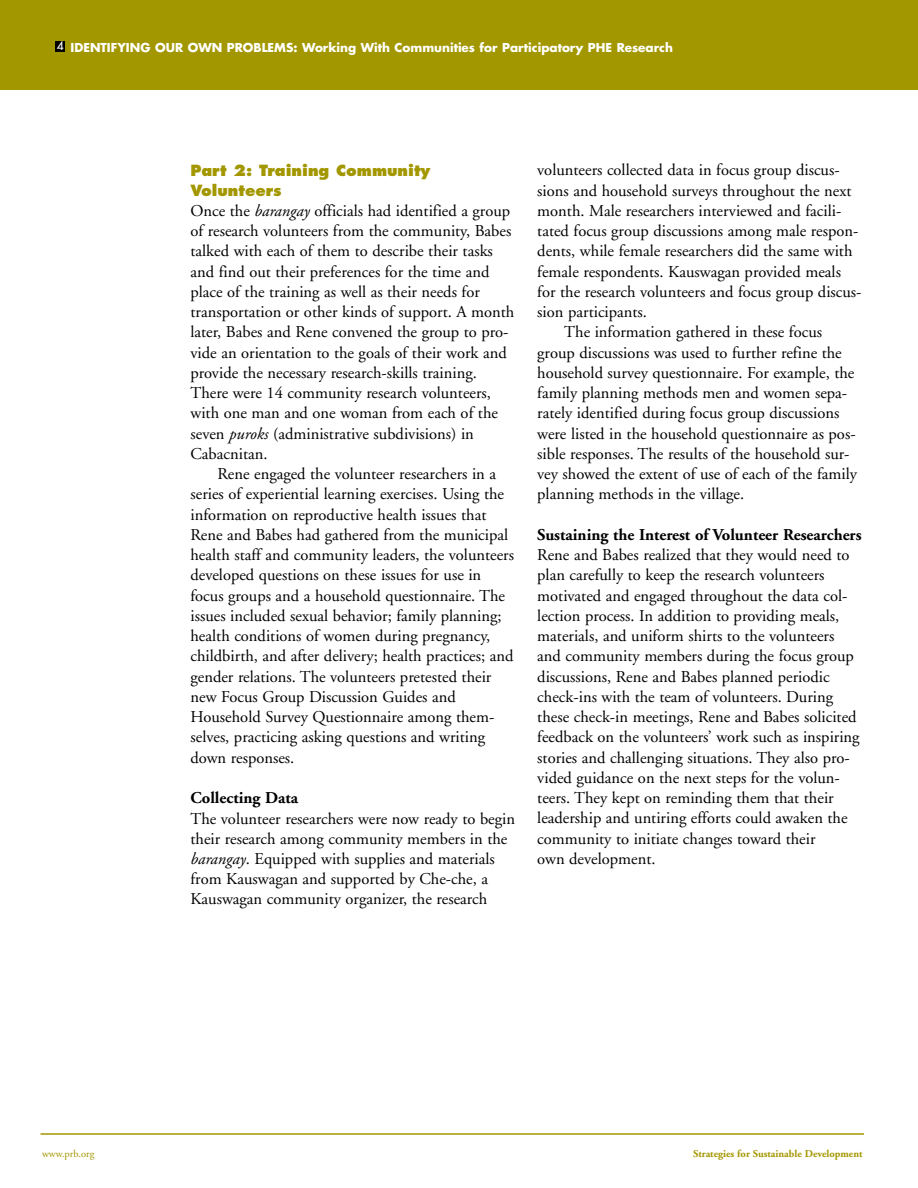
<style>
.page{position:relative;width:918px;height:1188px;background:#fff}
.page>*{position:absolute;margin:0;border:0;box-sizing:border-box;transform-origin:0 0}
.t1{font:16.5px/20.2px "Adobe Garamond";color:#000}
.t2{font:700 16.5px "Adobe Garamond";color:#000}
.t3{font:800 15px/20.2px "Futura";color:#a39700}
.t4{font:700 12px "Futura";color:#fff}
.t5{font:700 10.5px "Adobe Garamond";color:#a39700}
.t6{font:10.5px "Adobe Garamond";color:#a39700}
.s1{font-style:italic}
</style>
<div class="page">
<div style="left:0;top:0;width:918px;height:90px;background:#a39700"></div>
<div style="left:56px;top:41px;width:9px;height:10px;background:#000"></div>
<hr style="left:40px;top:1133px;width:824px;height:2px;background:#a39700">
<p class="t4" style="left:57px;top:42px;width:618px"><sup>4</sup> IDENTIFYING OUR OWN PROBLEMS: Working With Communities for Participatory PHE Research</p>
<p class="t3" style="left:190px;top:161px;width:241px">Part 2: Training Community<br>Volunteers</p>
<p class="t1" style="left:190px;top:202px;width:325px">Once the <span class="s1">barangay</span> officials had identified a group of research volunteers from the community, Babes talked with each of them to describe their tasks and find out their preferences for the time and place of the training as well as their needs for transportation or other kinds of support. A month later, Babes and Rene convened the group to pro&shy;vide an orientation to the goals of their work and provide the necessary research-skills training.<br>There were 14 community research volunteers, with one man and one woman from each of the seven <span class="s1">puroks</span> (administrative subdivisions) in Cabacnitan.</p>
<p class="t1" style="left:190px;top:465px;width:325px;text-indent:27px">Rene engaged the volunteer researchers in a series of experiential learning exercises. Using the information on reproductive health issues that Rene and Babes had gathered from the municipal health staff and community leaders, the volunteers developed questions on these issues for use in focus groups and a household questionnaire. The issues included sexual behavior; family planning; health conditions of women during pregnancy, childbirth, and after delivery; health practices; and gender relations. The volunteers pretested their new Focus Group Discussion Guides and Household Survey Questionnaire among them&shy;selves, practicing asking questions and writing down responses.</p>
<p class="t2" style="left:190px;top:791px;width:109px">Collecting Data</p>
<p class="t1" style="left:190px;top:810px;width:326px">The volunteer researchers were now ready to begin their research among community members in the <span class="s1">barangay</span>. Equipped with supplies and materials from Kauswagan and supported by Che-che, a Kauswagan community organizer, the research</p>
<p class="t1" style="left:537px;top:162px;width:304px">volunteers collected data in focus group discus-</p>
<p class="t1" style="left:537px;top:182px;width:316px">sions and household surveys throughout the next</p>
<p class="t1" style="left:537px;top:202px;width:305px">month. Male researchers interviewed and facili-</p>
<p class="t1" style="left:537px;top:222px;width:323px">tated focus group discussions among male respon-</p>
<p class="t1" style="left:537px;top:243px;width:317px">dents, while female researchers did the same with</p>
<p class="t1" style="left:537px;top:263px;width:305px">female respondents. Kauswagan provided meals</p>
<p class="t1" style="left:537px;top:283px;width:326px">for the research volunteers and focus group discus-</p>
<p class="t1" style="left:537px;top:303px;width:111px">sion participants.</p>
<p class="t1" style="left:564px;top:324px;width:259px">The information gathered in these focus</p>
<p class="t1" style="left:537px;top:344px;width:306px">group discussions was used to further refine the</p>
<p class="t1" style="left:537px;top:364px;width:319px">household survey questionnaire. For example, the</p>
<p class="t1" style="left:537px;top:384px;width:311px">family planning methods men and women sepa-</p>
<p class="t1" style="left:537px;top:405px;width:304px">rately identified during focus group discussions</p>
<p class="t1" style="left:537px;top:425px;width:320px">were listed in the household questionnaire as pos-</p>
<p class="t1" style="left:537px;top:445px;width:314px">sible responses. The results of the household sur-</p>
<p class="t1" style="left:537px;top:465px;width:321px">vey showed the extent of use of each of the family</p>
<p class="t1" style="left:537px;top:486px;width:208px">planning methods in the village.</p>
<p class="t2" style="left:537px;top:528px;width:326px">Sustaining the Interest of Volunteer Researchers</p>
<p class="t1" style="left:537px;top:546px;width:324px">Rene and Babes realized that they would need to plan carefully to keep the research volunteers motivated and engaged throughout the data col&shy;lection process. In addition to providing meals, materials, and uniform shirts to the volunteers and community members during the focus group discussions, Rene and Babes planned periodic check-ins with the team of volunteers. During these check-in meetings, Rene and Babes solicited feedback on the volunteers’ work such as inspiring stories and challenging situations. They also pro&shy;vided guidance on the next steps for the volun&shy;teers. They kept on reminding them that their leadership and untiring efforts could awaken the community to initiate changes toward their<br>own development.</p>
<p class="t6" style="left:42px;top:1149px;width:54px">www.prb.org</p>
<p class="t5" style="left:693px;top:1149px;width:171px">Strategies for Sustainable Development</p>
</div>
